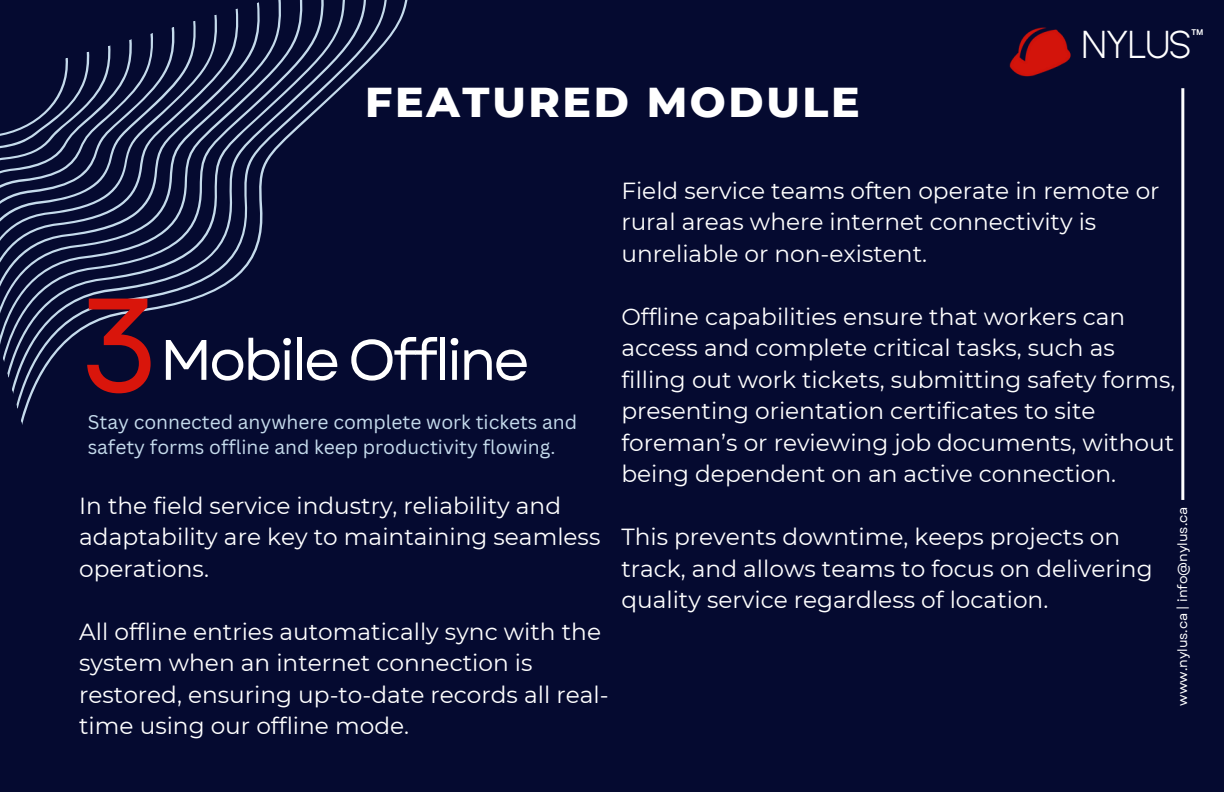
<style>
.page{position:relative;width:1224px;height:792px;background:#050a30}
.page>*{position:absolute;margin:0;border:0;box-sizing:border-box;transform-origin:0 0}
.t1{font:133px "Garet";color:#d9150b}
.t2{font:57px "Garet";letter-spacing:-.055em;color:#fff}
.t3{font:800 42.6px "Montserrat";letter-spacing:.06em;color:#fff}
.t4{font:300 31.4px "Glasgow";color:#fff}
.t5{font:23.2px/31.6px "Montserrat";color:#fff}
.t6{font:19.2px/25.6px "Canva Sans";color:#c5dbec}
.t7{font:13.2px "Garet";color:#fff}
.t8{font:700 8px "Canva Sans";color:#fff}
</style>
<div class="page">
<hr style="left:1181px;top:88px;width:3px;height:412px;background:#fff">
<svg style="left:0;top:0;width:408px;height:425px"></svg>
<img style="left:1009px;top:27px;width:62px;height:50px">
<h3 class="t3" style="left:365px;top:76px;width:496px">FEATURED MODULE</h3>
<p class="t4" style="left:1083px;top:20px;width:110px">NYLUS</p>
<p class="t8" style="left:1192px;top:26px;width:14px">TM</p>
<h5 class="t1" style="left:79px;top:249px;width:82px">3</h5>
<p class="t2" style="left:160px;top:319px;width:371px">Mobile Offline</p>
<p class="t6" style="left:88px;top:409px;width:491px">Stay connected anywhere complete work tickets and safety forms offline and keep productivity flowing.</p>
<p class="t5" style="left:79px;top:490px;width:523px">In the field service industry, reliability and adaptability are key to maintaining seamless operations.</p>
<h4 class="t5" style="left:79px;top:616px;width:531px">All offline entries automatically sync with the system when an internet connection is restored, ensuring up-to-date records all real&shy;time using our offline mode.</h4>
<h4 class="t5" style="left:621px;top:175px;width:540px">Field service teams often operate in remote or rural areas where internet connectivity is unreliable or non-existent.</h4>
<h4 class="t5" style="left:621px;top:301px;width:555px">Offline capabilities ensure that workers can access and complete critical tasks, such as filling out work tickets, submitting safety forms, presenting orientation certificates to site foreman’s or reviewing job documents, without being dependent on an active connection.</h4>
<h1 class="t5" style="left:621px;top:521px;width:533px">This prevents downtime, keeps projects on track, and allows teams to focus on delivering quality service regardless of location.</h1>
<p class="t7" style="left:1173px;top:706px;width:201px;rotate:-90deg">www.nylus.ca | info@nylus.ca</p>
</div>
